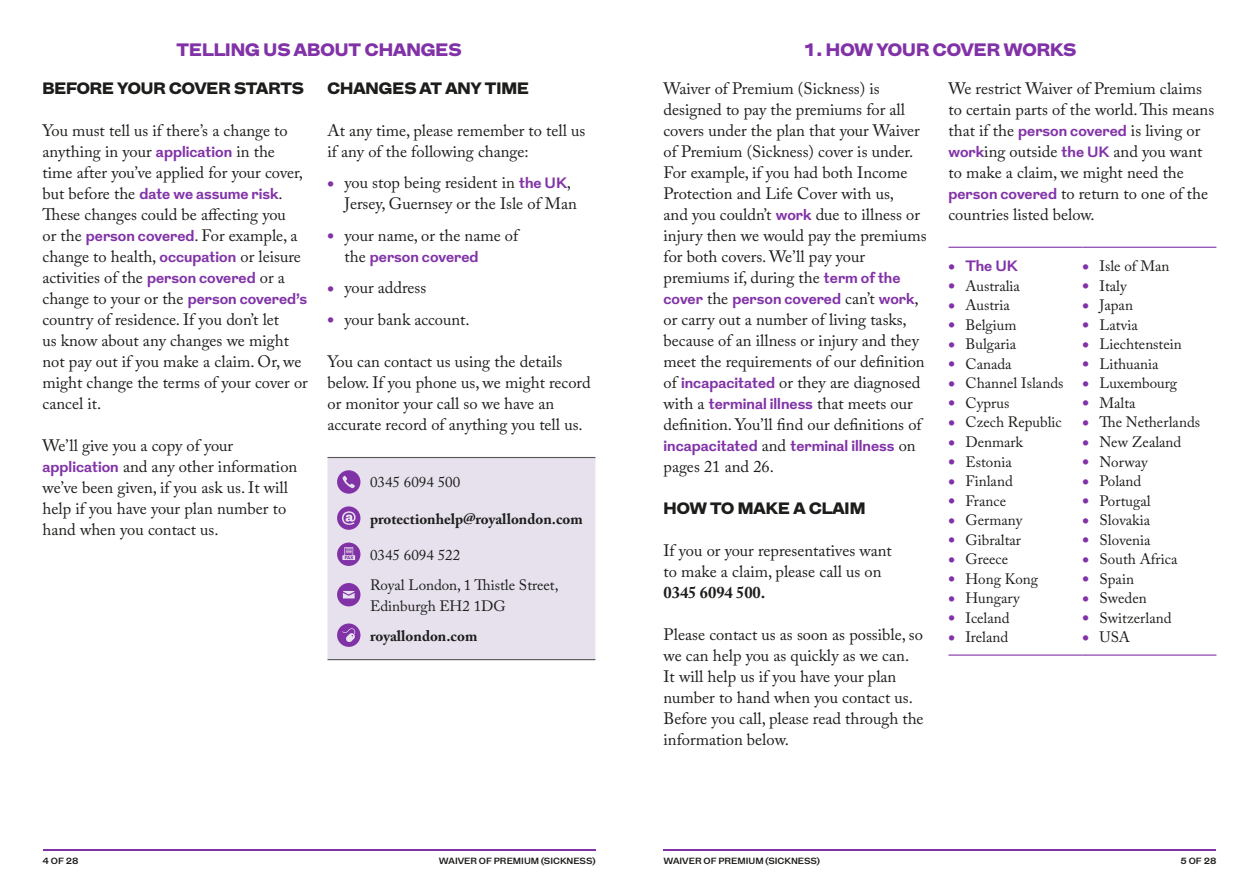
<style>
.page{position:relative;width:1259px;height:893px;background:#fff}
.page>*{position:absolute;margin:0;border:0;box-sizing:border-box;transform-origin:0 0}
.t1{font:900 18px "Grot";color:#8132a7}
.t2{font:16.5px/21px "Adobe Caslon Pro";color:#1d1d1b}
.t3{font:900 16.5px "Grot";color:#1d1d1b}
.t4{font:700 16.5px "Adobe Caslon Pro";color:#1d1d1b}
.t5{font:15px/30px "Adobe Caslon Pro";color:#1d1d1b}
.t6{font:700 15px "Grot";color:#8132a7}
.t7{font:700 15px "Adobe Caslon Pro";color:#1d1d1b}
.t8{font:700 9px "Grot";color:#1d1d1b}
.s1{font-family:"Grot";font-weight:700;color:#8132a7}
.s2{font-family:"Grot";font-weight:700;font-size:15px;color:#8132a7}
.s3{font-family:"Adobe Caslon Pro";font-weight:400;font-size:16.5px;color:#1d1d1b}
.s4{font-size:16.5px}
.s5{font-family:"Grot";font-weight:700;font-size:16.5px;color:#8132a7}
</style>
<div class="page">
<hr style="left:43px;top:849px;width:552px;height:1px;background:#8132a7">
<hr style="left:663px;top:849px;width:553px;height:1px;background:#8132a7">
<div style="left:327px;top:458px;width:268px;height:201px;background:#e6e1ed"></div>
<hr style="left:327px;top:457px;width:43px;height:1px;background:#575756">
<hr style="left:370px;top:457px;width:225px;height:1px;background:#575756">
<hr style="left:327px;top:659px;width:43px;height:1px;background:#575756">
<hr style="left:370px;top:659px;width:225px;height:1px;background:#575756">
<svg style="left:337px;top:470px;width:23px;height:24px"></svg>
<svg style="left:337px;top:506px;width:23px;height:24px"></svg>
<svg style="left:337px;top:543px;width:23px;height:23px"></svg>
<svg style="left:337px;top:583px;width:23px;height:23px"></svg>
<svg style="left:337px;top:623px;width:23px;height:24px"></svg>
<hr style="left:948px;top:247px;width:134px;height:1px;background:#8132a7">
<hr style="left:1082px;top:247px;width:134px;height:1px;background:#8132a7">
<hr style="left:948px;top:654px;width:134px;height:2px;background:#8132a7">
<hr style="left:1082px;top:654px;width:134px;height:2px;background:#8132a7">
<p class="t1" style="left:176px;top:37px;width:287px">TELLING US ABOUT CHANGES</p>
<p class="t1" style="left:804px;top:37px;width:274px">1. HOW YOUR COVER WORKS</p>
<p class="t3" style="left:327px;top:76px;width:203px">CHANGES AT ANY TIME</p>
<p class="t2" style="left:327px;top:120px;width:259px">At any time, please remember to tell us if any of the following change:</p>
<p class="t2" style="left:344px;top:172px;width:234px;text-indent:-17px"><span class="s1">•</span> you stop being resident in <span class="s2">the UK</span>,<br>Jersey, Guernsey or the Isle of Man</p>
<p class="t2" style="left:327px;top:225px;width:192px"><span class="s1">•</span> your name, or the name of</p>
<p class="t6" style="left:344px;top:246px;width:135px"><span class="s3">the</span> person covered</p>
<p class="t2" style="left:327px;top:277px;width:100px"><span class="s1">•</span> your address</p>
<p class="t2" style="left:327px;top:309px;width:144px"><span class="s1">•</span> your bank account.</p>
<p class="t2" style="left:327px;top:351px;width:265px">You can contact us using the details below. If you phone us, we might record or monitor your call so we have an accurate record of anything you tell us.</p>
<p class="t2" style="left:663px;top:77px;width:264px">Waiver of Premium (Sickness) is designed to pay the premiums for all covers under the plan that your Waiver of Premium (Sickness) cover is under.<br>For example, if you had both Income Protection and Life Cover with us,<br>and you couldn’t <span class="s2">work</span> due to illness or injury then we would pay the premiums for both covers. We’ll pay your premiums if, during the <span class="s2">term of the</span></p>
<p class="t6" style="left:663px;top:288px;width:257px">cover <span class="s3">the</span> person covered <span class="s3">can’t</span> work<span class="s3">,</span></p>
<p class="t2" style="left:663px;top:308px;width:263px">or carry out a number of living tasks, because of an illness or injury and they meet the requirements of our definition of <span class="s2">incapacitated</span> or they are diagnosed with a <span class="s2">terminal illness</span> that meets our definition. You’ll find our definitions of</p>
<p class="t6" style="left:663px;top:435px;width:254px">incapacitated <span class="s3">and</span> terminal illness <span class="s3">on</span></p>
<p class="t2" style="left:663px;top:455px;width:112px">pages 21 and 26.</p>
<p class="t3" style="left:663px;top:496px;width:203px">HOW TO MAKE A CLAIM</p>
<p class="t2" style="left:663px;top:539px;width:230px">If you or your representatives want to make a claim, please call us on</p>
<p class="t4" style="left:663px;top:582px;width:103px">0345 6094 500.</p>
<p class="t2" style="left:663px;top:623px;width:262px">Please contact us as soon as possible, so we can help you as quickly as we can.<br>It will help us if you have your plan number to hand when you contact us.<br>Before you call, please read through the information below.</p>
<p class="t2" style="left:948px;top:77px;width:267px">We restrict Waiver of Premium claims to certain parts of the world. This means that if the <span class="s2">person covered</span> is living or <span class="s2">work</span>ing outside <span class="s2">the UK</span> and you want to make a claim, we might need the <span class="s2">person covered</span> to return to one of the countries listed below.</p>
<p class="t3" style="left:43px;top:76px;width:263px">BEFORE YOUR COVER STARTS</p>
<p class="t2" style="left:43px;top:120px;width:262px">You must tell us if there’s a change to anything in your <span class="s2">application</span> in the time after you’ve applied for your cover,</p>
<p class="t6" style="left:43px;top:183px;width:242px"><span class="s3">but before the</span> date we assume risk<span class="s3">.</span></p>
<p class="t2" style="left:43px;top:204px;width:267px">These changes could be affecting you<br>or the <span class="s2">person covered</span>. For example, a change to health, <span class="s2">occupation</span> or leisure activities of the <span class="s2">person covered</span> or a change to your or the <span class="s2">person covered’s </span>country of residence. If you don’t let<br>us know about any changes we might not pay out if you make a claim. Or, we might change the terms of your cover or cancel it.</p>
<p class="t2" style="left:43px;top:435px;width:256px">We’ll give you a copy of your <span class="s2">application</span> and any other information we’ve been given, if you ask us. It will help if you have your plan number to hand when you contact us.</p>
<p class="t6" style="left:948px;top:256px;width:71px"><span class="s4">•</span> The UK</p>
<p class="t5" style="left:1082px;top:251px;width:88px"><span class="s5">•</span> Isle of Man</p>
<p class="t5" style="left:948px;top:271px;width:73px"><span class="s5">•</span> Australia</p>
<p class="t5" style="left:1082px;top:271px;width:46px"><span class="s5">•</span> Italy</p>
<p class="t5" style="left:948px;top:290px;width:63px"><span class="s5">•</span> Austria</p>
<p class="t5" style="left:1082px;top:290px;width:52px"><span class="s5">•</span> Japan</p>
<p class="t5" style="left:948px;top:310px;width:70px"><span class="s5">•</span> Belgium</p>
<p class="t5" style="left:1082px;top:310px;width:57px"><span class="s5">•</span> Latvia</p>
<p class="t5" style="left:948px;top:329px;width:69px"><span class="s5">•</span> Bulgaria</p>
<p class="t5" style="left:1082px;top:329px;width:101px"><span class="s5">•</span> Liechtenstein</p>
<p class="t5" style="left:948px;top:349px;width:65px"><span class="s5">•</span> Canada</p>
<p class="t5" style="left:1082px;top:349px;width:78px"><span class="s5">•</span> Lithuania</p>
<p class="t5" style="left:948px;top:368px;width:230px"><span class="s5">•</span> Channel Islands <span class="s5">•</span> Luxembourg</p>
<p class="t5" style="left:948px;top:388px;width:62px"><span class="s5">•</span> Cyprus</p>
<p class="t5" style="left:1082px;top:388px;width:55px"><span class="s5">•</span> Malta</p>
<p class="t5" style="left:948px;top:407px;width:115px"><span class="s5">•</span> Czech Republic</p>
<p class="t5" style="left:1082px;top:407px;width:119px"><span class="s5">•</span> The Netherlands</p>
<p class="t5" style="left:948px;top:427px;width:76px"><span class="s5">•</span> Denmark</p>
<p class="t5" style="left:1082px;top:427px;width:100px"><span class="s5">•</span> New Zealand</p>
<p class="t5" style="left:948px;top:446px;width:65px"><span class="s5">•</span> Estonia</p>
<p class="t5" style="left:1082px;top:446px;width:67px"><span class="s5">•</span> Norway</p>
<p class="t5" style="left:948px;top:466px;width:66px"><span class="s5">•</span> Finland</p>
<p class="t5" style="left:1082px;top:466px;width:60px"><span class="s5">•</span> Poland</p>
<p class="t5" style="left:948px;top:485px;width:59px"><span class="s5">•</span> France</p>
<p class="t5" style="left:1082px;top:485px;width:70px"><span class="s5">•</span> Portugal</p>
<p class="t5" style="left:948px;top:505px;width:75px"><span class="s5">•</span> Germany</p>
<p class="t5" style="left:1082px;top:505px;width:69px"><span class="s5">•</span> Slovakia</p>
<p class="t5" style="left:948px;top:524px;width:74px"><span class="s5">•</span> Gibraltar</p>
<p class="t5" style="left:1082px;top:524px;width:70px"><span class="s5">•</span> Slovenia</p>
<p class="t5" style="left:948px;top:544px;width:61px"><span class="s5">•</span> Greece</p>
<p class="t5" style="left:1082px;top:544px;width:96px"><span class="s5">•</span> South Africa</p>
<p class="t5" style="left:948px;top:564px;width:91px"><span class="s5">•</span> Hong Kong</p>
<p class="t5" style="left:1082px;top:564px;width:53px"><span class="s5">•</span> Spain</p>
<p class="t5" style="left:948px;top:583px;width:73px"><span class="s5">•</span> Hungary</p>
<p class="t5" style="left:1082px;top:583px;width:66px"><span class="s5">•</span> Sweden</p>
<p class="t5" style="left:948px;top:603px;width:63px"><span class="s5">•</span> Iceland</p>
<p class="t5" style="left:1082px;top:603px;width:91px"><span class="s5">•</span> Switzerland</p>
<p class="t5" style="left:948px;top:622px;width:61px"><span class="s5">•</span> Ireland</p>
<p class="t5" style="left:1082px;top:622px;width:49px"><span class="s5">•</span> USA</p>
<p class="t5" style="left:370px;top:467px;width:92px">0345 6094 500</p>
<p class="t7" style="left:370px;top:510px;width:214px">protectionhelp@royallondon.com</p>
<p class="t5" style="left:370px;top:540px;width:190px">0345 6094 522<br>Royal London, 1 Thistle Street,</p>
<p class="t5" style="left:370px;top:591px;width:137px">Edinburgh EH2 1DG</p>
<p class="t7" style="left:370px;top:627px;width:109px">royallondon.com</p>
<p class="t8" style="left:43px;top:855px;width:38px">4 OF 28</p>
<p class="t8" style="left:439px;top:855px;width:158px">WAIVER OF PREMIUM (SICKNESS)</p>
<p class="t8" style="left:663px;top:855px;width:158px">WAIVER OF PREMIUM (SICKNESS)</p>
<p class="t8" style="left:1180px;top:855px;width:37px">5 OF 28</p>
</div>
